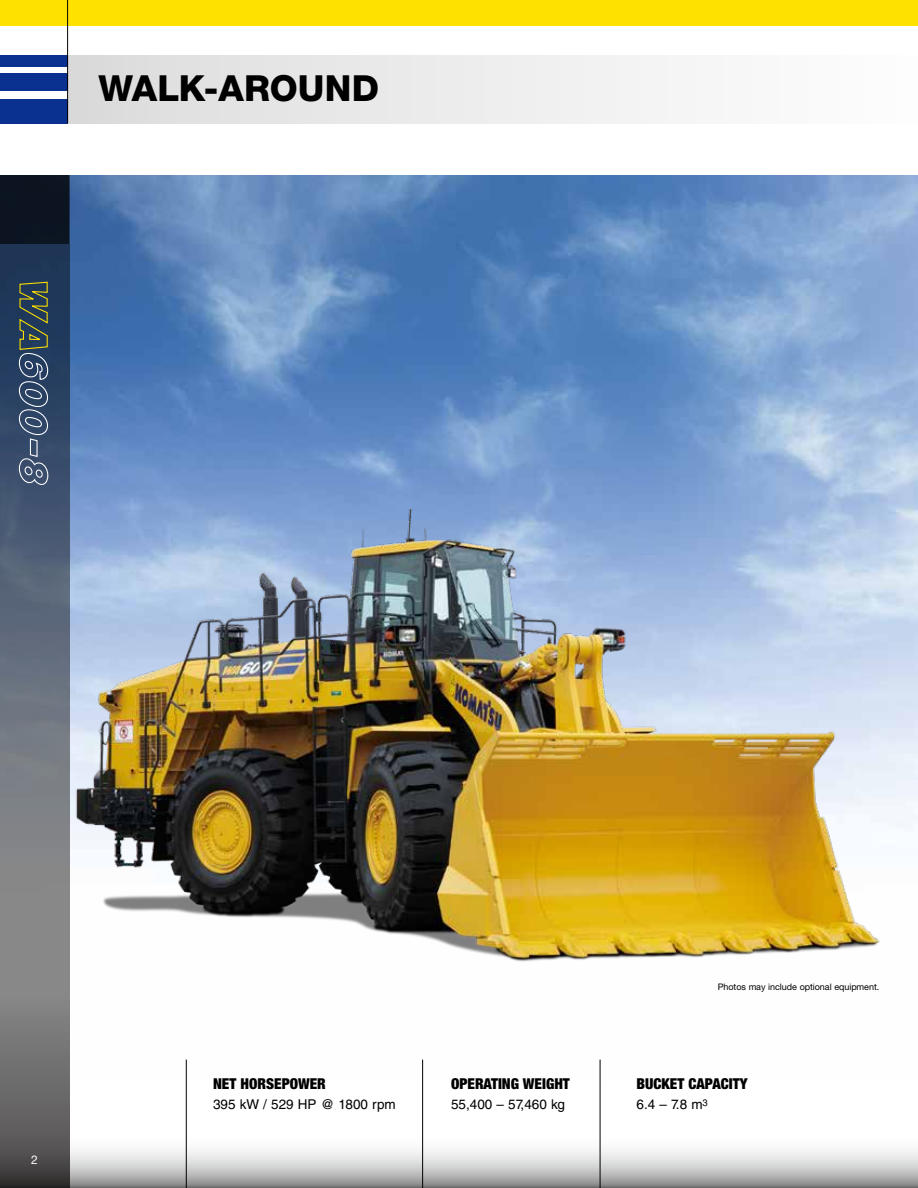
<style>
.page{position:relative;width:918px;height:1188px;background:#fff}
.page>*{position:absolute;margin:0;border:0;box-sizing:border-box;transform-origin:0 0}
.t1{font:800 36px "Helvetica Neue LT Pro";letter-spacing:.005em;color:#000}
.t2{font:900 condensed 15px "Helvetica Neue LT Std";color:#000}
.t3{font:13.5px "Helvetica LT Std";color:#000}
.t4{font:12px "Helvetica Neue LT Pro";color:#fff}
.t5{font:9px "Helvetica Neue LT Pro";letter-spacing:-.005em;color:#000}
</style>
<div class="page">
<img style="left:69px;top:175px;width:849px;height:906px">
<div style="left:68px;top:55px;width:850px;height:68px;background:linear-gradient(to right,#dcdcdc,#fefeff)"></div>
<div style="left:0;top:99px;width:68px;height:24px;background:#0b3190"></div>
<div style="left:0;top:55px;width:68px;height:12px;background:#0b3190"></div>
<div style="left:0;top:74px;width:68px;height:17px;background:#0b3190"></div>
<div style="left:0;top:0;width:918px;height:25px;background:#ffe100"></div>
<hr style="left:67px;top:0;width:1px;height:123px;background:#000">
<svg style="left:69px;top:1133px;width:849px;height:55px"></svg>
<svg style="left:0;top:243px;width:69px;height:945px;background:#5d6672"></svg>
<div style="left:0;top:175px;width:69px;height:68px;background:#0c1422"></div>
<svg style="left:18px;top:281px;width:31px;height:205px;background:#495b6b"></svg>
<hr style="left:186px;top:1060px;width:1px;height:128px;background:#000">
<hr style="left:422px;top:1060px;width:1px;height:128px;background:#000">
<hr style="left:600px;top:1060px;width:1px;height:128px;background:#000">
<img style="left:54px;top:482px;width:846px;height:541px">
<h1 class="t1" style="left:98px;top:67px;width:282px">WALK-AROUND</h1>
<p class="t4" style="left:31px;top:1153px;width:8px">2</p>
<p class="t2" style="left:213px;top:1074px;width:114px">NET HORSEPOWER</p>
<p class="t3" style="left:213px;top:1096px;width:184px">395 kW / 529 HP @ 1800 rpm</p>
<p class="t2" style="left:451px;top:1074px;width:120px">OPERATING WEIGHT</p>
<p class="t3" style="left:451px;top:1096px;width:115px">55,400 – 57,460 kg</p>
<p class="t5" style="left:718px;top:981px;width:163px">Photos may include optional equipment.</p>
<p class="t2" style="left:637px;top:1074px;width:112px">BUCKET CAPACITY</p>
<p class="t3" style="left:637px;top:1096px;width:73px">6.4 – 7.8 m<sup>3</sup></p>
</div>
